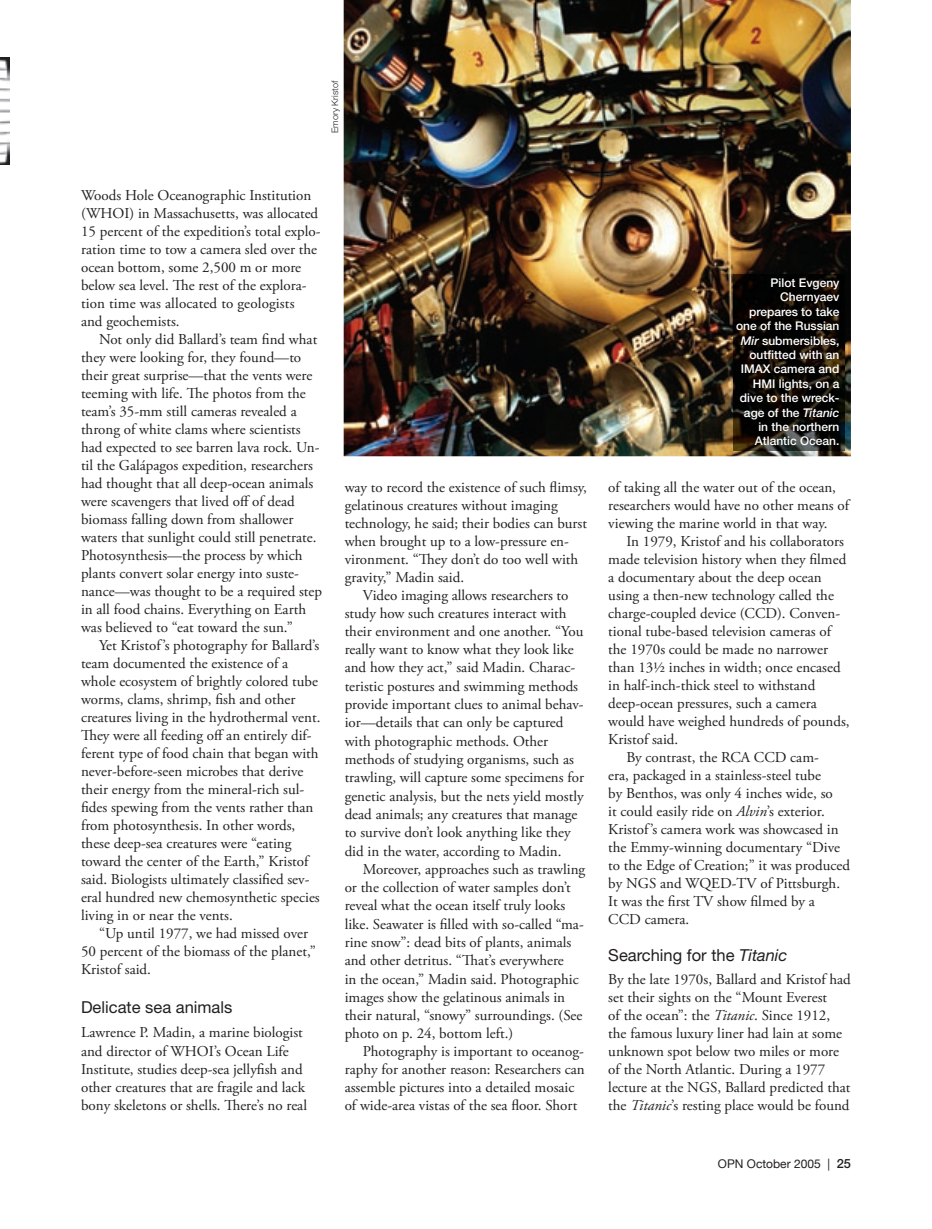
<style>
.page{position:relative;width:932px;height:1229px;background:#fff}
.page>*{position:absolute;margin:0;border:0;box-sizing:border-box;transform-origin:0 0}
.t1{font:16.5px "Helvetica Neue";color:#231f20}
.t2{font:16.5px "Helvetica Neue";color:#231f20}
.t3{font:15px/18px "Adobe Garamond Pro";color:#231f20}
.t4{font:500 12px/14.4px "Helvetica Neue";color:#fff;text-align:right}
.t5{font:12px "Helvetica Neue";color:#231f20}
.t6{font:300 9px "Helvetica Neue";color:#231f20}
.s1{font-style:italic}
.s2{font-weight:500;font-size:12.75px}
</style>
<div class="page">
<img style="left:343px;top:0;width:507px;height:456px">
<img style="left:733px;top:274px;width:111px;height:176px">
<img style="left:0;top:57px;width:10px;height:107px">
<p class="t6" style="left:329px;top:133px;width:54px;rotate:-90deg">Emory Kristof</p>
<p class="t3" style="left:81px;top:187px;width:241px">Woods Hole Oceanographic Institution (WHOI) in Massachusetts, was allocated 15 percent of the expedition’s total explo&shy;ration time to tow a camera sled over the ocean bottom, some 2,500 m or more below sea level. The rest of the explora&shy;tion time was allocated to geologists<br>and geochemists.</p>
<p class="t3" style="left:81px;top:331px;width:242px;text-indent:18px">Not only did Ballard’s team find what they were looking for, they found—to their great surprise—that the vents were teeming with life. The photos from the team’s 35-mm still cameras revealed a throng of white clams where scientists had expected to see barren lava rock. Un&shy;til the Galápagos expedition, researchers had thought that all deep-ocean animals were scavengers that lived off of dead biomass falling down from shallower waters that sunlight could still penetrate.<br>Photosynthesis—the process by which plants convert solar energy into suste&shy;nance—was thought to be a required step in all food chains. Everything on Earth was believed to “eat toward the sun.”</p>
<p class="t3" style="left:81px;top:637px;width:241px;text-indent:18px">Yet Kristof’s photography for Ballard’s team documented the existence of a whole ecosystem of brightly colored tube worms, clams, shrimp, fish and other creatures living in the hydrothermal vent.<br>They were all feeding off an entirely dif&shy;ferent type of food chain that began with never-before-seen microbes that derive their energy from the mineral-rich sul&shy;fides spewing from the vents rather than from photosynthesis. In other words, these deep-sea creatures were “eating toward the center of the Earth,” Kristof said. Biologists ultimately classified sev&shy;eral hundred new chemosynthetic species living in or near the vents.</p>
<p class="t3" style="left:81px;top:925px;width:236px;text-indent:18px">“Up until 1977, we had missed over<br>50 percent of the biomass of the planet,”<br>Kristof said.</p>
<p class="t2" style="left:81px;top:997px;width:153px">Delicate sea animals</p>
<p class="t3" style="left:81px;top:1024px;width:227px">Lawrence P. Madin, a marine biologist and director of WHOI’s Ocean Life Institute, studies deep-sea jellyfish and other creatures that are fragile and lack bony skeletons or shells. There’s no real</p>
<p class="t3" style="left:344px;top:479px;width:244px">way to record the existence of such flimsy, gelatinous creatures without imaging technology, he said; their bodies can burst when brought up to a low-pressure en&shy;vironment. “They don’t do too well with gravity,” Madin said.</p>
<p class="t3" style="left:344px;top:587px;width:241px;text-indent:18px">Video imaging allows researchers to study how such creatures interact with their environment and one another. “You really want to know what they look like and how they act,” said Madin. Charac&shy;teristic postures and swimming methods provide important clues to animal behav&shy;ior—details that can only be captured with photographic methods. Other methods of studying organisms, such as trawling, will capture some specimens for genetic analysis, but the nets yield mostly dead animals; any creatures that manage to survive don’t look anything like they did in the water, according to Madin.</p>
<p class="t3" style="left:344px;top:860px;width:242px;text-indent:18px">Moreover, approaches such as trawling or the collection of water samples don’t reveal what the ocean itself truly looks like. Seawater is filled with so-called “ma&shy;rine snow”: dead bits of plants, animals and other detritus. “That’s everywhere<br>in the ocean,” Madin said. Photographic images show the gelatinous animals in their natural, “snowy” surroundings. (See photo on p. 24, bottom left.)</p>
<p class="t3" style="left:344px;top:1042px;width:241px;text-indent:18px">Photography is important to oceanog&shy;raphy for another reason: Researchers can assemble pictures into a detailed mosaic of wide-area vistas of the sea floor. Short</p>
<p class="t4" style="left:736px;top:275px;width:105px">Pilot Evgeny<br>Chernyaev prepares to take one of the Russian<br><span class="s1">Mir</span> submersibles, outfitted with an<br>IMAX camera and<br>HMI lights, on a dive to the wreck&shy;age of the <span class="s1">Titanic </span>in the northern<br>Atlantic Ocean.</p>
<p class="t3" style="left:608px;top:479px;width:242px">of taking all the water out of the ocean, researchers would have no other means of viewing the marine world in that way.</p>
<p class="t3" style="left:626px;top:533px;width:219px">In 1979, Kristof and his collaborators</p>
<p class="t3" style="left:608px;top:551px;width:239px">made television history when they filmed</p>
<p class="t3" style="left:608px;top:569px;width:215px">a documentary about the deep ocean</p>
<p class="t3" style="left:608px;top:587px;width:227px">using a then-new technology called the</p>
<p class="t3" style="left:608px;top:605px;width:233px">charge-coupled device (CCD). Conven-</p>
<p class="t3" style="left:608px;top:623px;width:224px">tional tube-based television cameras of</p>
<p class="t3" style="left:608px;top:641px;width:221px">the 1970s could be made no narrower</p>
<p class="t3" style="left:608px;top:659px;width:234px">than 13½ inches in width; once encased</p>
<p class="t3" style="left:608px;top:677px;width:209px">in half-inch-thick steel to withstand</p>
<p class="t3" style="left:608px;top:695px;width:210px">deep-ocean pressures, such a camera</p>
<p class="t3" style="left:608px;top:713px;width:243px">would have weighed hundreds of pounds,</p>
<p class="t3" style="left:608px;top:731px;width:71px">Kristof said.</p>
<p class="t3" style="left:626px;top:749px;width:194px">By contrast, the RCA CCD cam-</p>
<p class="t3" style="left:608px;top:767px;width:214px">era, packaged in a stainless-steel tube</p>
<p class="t3" style="left:608px;top:785px;width:226px">by Benthos, was only 4 inches wide, so</p>
<p class="t3" style="left:608px;top:803px;width:218px">it could easily ride on <span class="s1">Alvin</span>’s exterior.</p>
<p class="t3" style="left:608px;top:821px;width:232px">Kristof’s camera work was showcased in</p>
<p class="t3" style="left:608px;top:839px;width:233px">the Emmy-winning documentary “Dive</p>
<p class="t3" style="left:608px;top:857px;width:243px">to the Edge of Creation;” it was produced</p>
<p class="t3" style="left:608px;top:875px;width:233px">by NGS and WQED-TV of Pittsburgh.</p>
<p class="t3" style="left:608px;top:892px;width:208px">It was the first TV show filmed by a</p>
<p class="t3" style="left:608px;top:910px;width:82px">CCD camera.</p>
<p class="t1" style="left:608px;top:945px;width:181px">Searching for the <span class="s1">Titanic</span></p>
<p class="t3" style="left:608px;top:970px;width:244px">By the late 1970s, Ballard and Kristof had set their sights on the “Mount Everest<br>of the ocean”: the <span class="s1">Titanic</span>. Since 1912, the famous luxury liner had lain at some unknown spot below two miles or more of the North Atlantic. During a 1977 lecture at the NGS, Ballard predicted that the <span class="s1">Titanic</span>’s resting place would be found</p>
<p class="t5" style="left:718px;top:1156px;width:134px">OPN October 2005 | <span class="s2">25</span></p>
</div>
